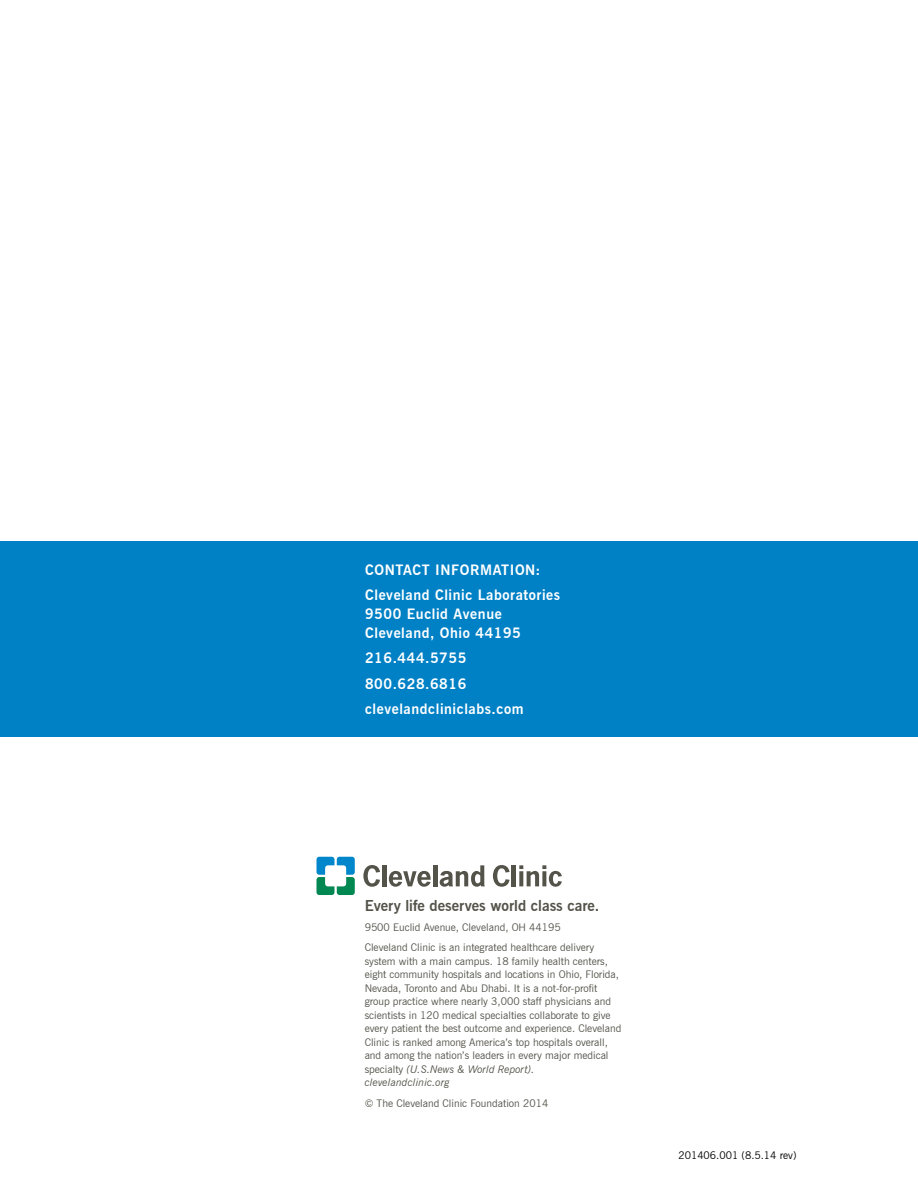
<style>
.page{position:relative;width:918px;height:1188px;background:#fff}
.page>*{position:absolute;margin:0;border:0;box-sizing:border-box;transform-origin:0 0}
.t1{font:700 15px "News Gothic BT";color:#54534a}
.t2{font:700 14.25px/25.5px "News Gothic BT";letter-spacing:.04em;color:#fff}
.t3{font:10.5px/13.5px "News Gothic BT";color:#54534a}
.t4{font:10.5px "News Gothic BT";color:#000}
.s1{font-style:italic}
</style>
<div class="page">
<svg style="left:316px;top:857px;width:39px;height:38px"></svg>
<svg style="left:363px;top:865px;width:17px;height:22px"></svg>
<hr style="left:382px;top:865px;width:4px;height:21px;background:#54534a">
<svg style="left:389px;top:871px;width:42px;height:16px"></svg>
<hr style="left:433px;top:865px;width:4px;height:21px;background:#54534a">
<svg style="left:493px;top:865px;width:17px;height:22px"></svg>
<hr style="left:512px;top:865px;width:4px;height:21px;background:#54534a">
<svg style="left:519px;top:865px;width:43px;height:22px"></svg>
<svg style="left:440px;top:865px;width:45px;height:22px"></svg>
<div style="left:0;top:541px;width:918px;height:196px;background:#0081c6"></div>
<h2 class="t2" style="left:365px;top:557px;width:40px">Contact</h2>
<h2 class="t2" style="left:435px;top:557px;width:26px">Informatio</h2>
<h2 class="t2" style="left:365px;top:557px;width:197px;text-indent:160px">n:<br>Cleveland Clinic Laboratories</h2>
<h2 class="t2" style="left:365px;top:604px;width:157px;line-height:18.8px">9500 Euclid Avenue<br>Cleveland, Ohio 44195</h2>
<h2 class="t2" style="left:365px;top:645px;width:160px">216.444.5755<br>800.628.6816 clevelandcliniclabs.com</h2>
<h1 class="t1" style="left:365px;top:896px;width:236px">Every life deserves world class care.</h1>
<p class="t3" style="left:365px;top:917px;width:231px;line-height:20.2px">9500 Euclid Avenue, Cleveland, OH 44195<br>Cleveland Clinic is an integrated healthcare delivery</p>
<p class="t3" style="left:365px;top:954px;width:258px">system with a main campus. 18 family health centers, eight community hospitals and locations in Ohio, Florida, Nevada, Toronto and Abu Dhabi. It is a not-for-profit group practice where nearly 3,000 staff physicians and scientists in 120 medical specialties collaborate to give every patient the best outcome and experience. Cleveland Clinic is ranked among America’s top hospitals overall, and among the nation’s leaders in every major medical specialty <span class="s1">(U.S.News &amp; World Report). clevelandclinic.org</span></p>
<p class="t3" style="left:365px;top:1096px;width:185px">© The Cleveland Clinic Foundation 2014</p>
<p class="t4" style="left:678px;top:1149px;width:120px">201406.001 (8.5.14 rev)</p>
</div>
